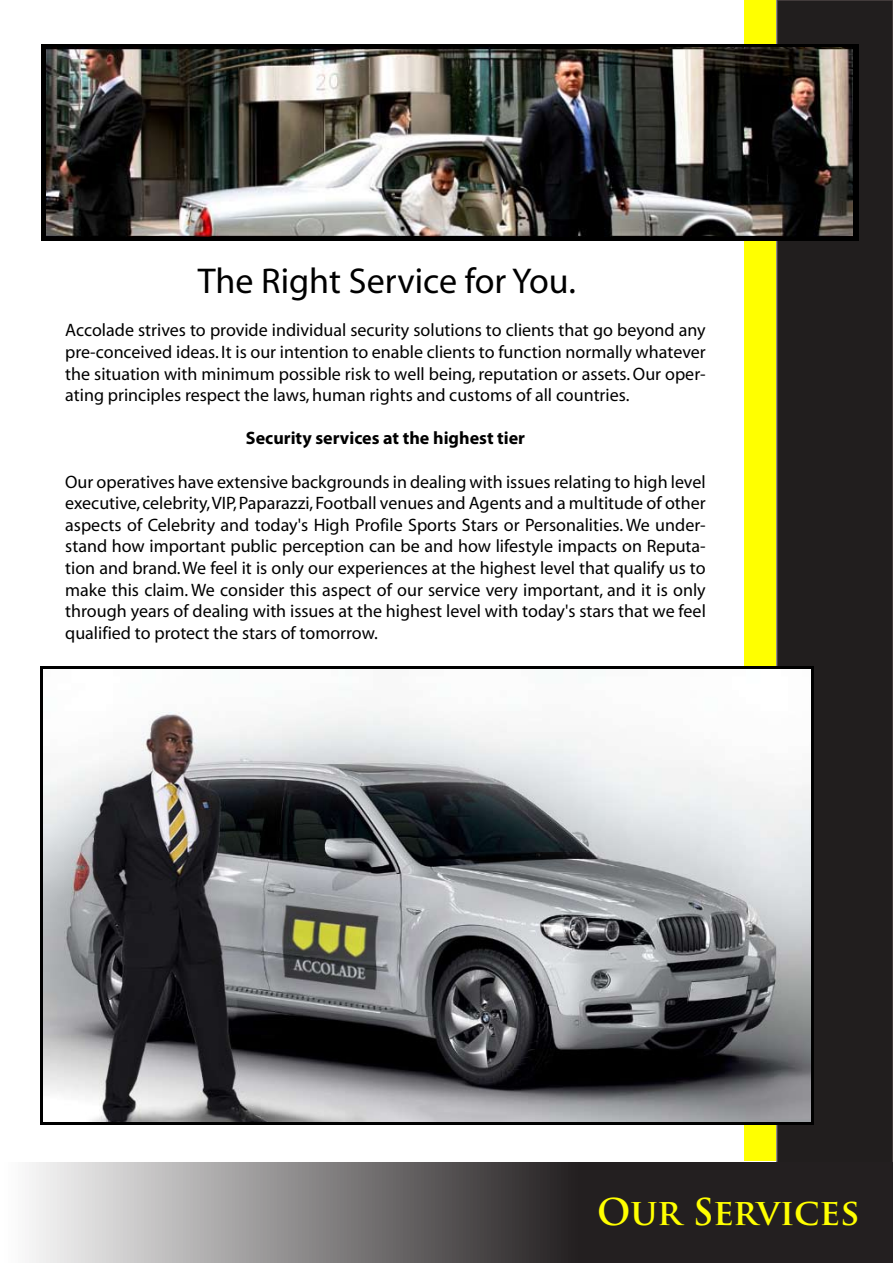
<style>
.page{position:relative;width:893px;height:1263px;background:#fff}
.page>*{position:absolute;margin:0;border:0;box-sizing:border-box;transform-origin:0 0}
.t1{font:36px "Myriad";color:#000}
.t2{font:700 36px "Trajan Pro";letter-spacing:-.01em;color:#ff0}
.t3{font:18px/21.6px "Myriad";color:#000;text-align:justify}
.t4{font:700 18px "Myriad Pro";color:#000}
</style>
<div class="page">
<div style="left:745px;top:0;width:31px;height:1161px;background:#ff0"></div>
<div style="left:777px;top:0;width:116px;height:1263px;background:#211e1e"></div>
<div style="left:776px;top:0;width:117px;height:1263px;border:2px solid #4d4545"></div>
<svg style="left:29px;top:1162px;width:864px;height:101px"></svg>
<div style="left:41px;top:45px;width:818px;height:196px;background:#000"></div>
<img style="left:46px;top:47px;width:806px;height:190px">
<svg style="left:40px;top:666px;width:774px;height:458px;background:#373838"></svg>
<img style="left:44px;top:670px;width:766px;height:451px">
<p class="t1" style="left:198px;top:263px;width:380px">The Right Service for You.</p>
<p class="t3" style="left:65px;top:320px;width:642px">Accolade strives to provide individual security solutions to clients that go beyond any pre-conceived ideas. It is our intention to enable clients to function normally whatever the situation with minimum possible risk to well being, reputation or assets. Our oper&shy;ating principles respect the laws, human rights and customs of all countries.</p>
<p class="t4" style="left:246px;top:427px;width:281px">Security services at the highest tier</p>
<p class="t3" style="left:65px;top:472px;width:642px">Our operatives have extensive backgrounds in dealing with issues relating to high level executive, celebrity, VIP, Paparazzi, Football venues and Agents and a multitude of other aspects of Celebrity and today's High Profile Sports Stars or Personalities. We under&shy;stand how important public perception can be and how lifestyle impacts on Reputa&shy;tion and brand. We feel it is only our experiences at the highest level that qualify us to make this claim. We consider this aspect of our service very important, and it is only through years of dealing with issues at the highest level with today's stars that we feel qualified to protect the stars of tomorrow.</p>
<p class="t2" style="left:597px;top:1189px;width:264px">OUR SERVICES</p>
</div>
